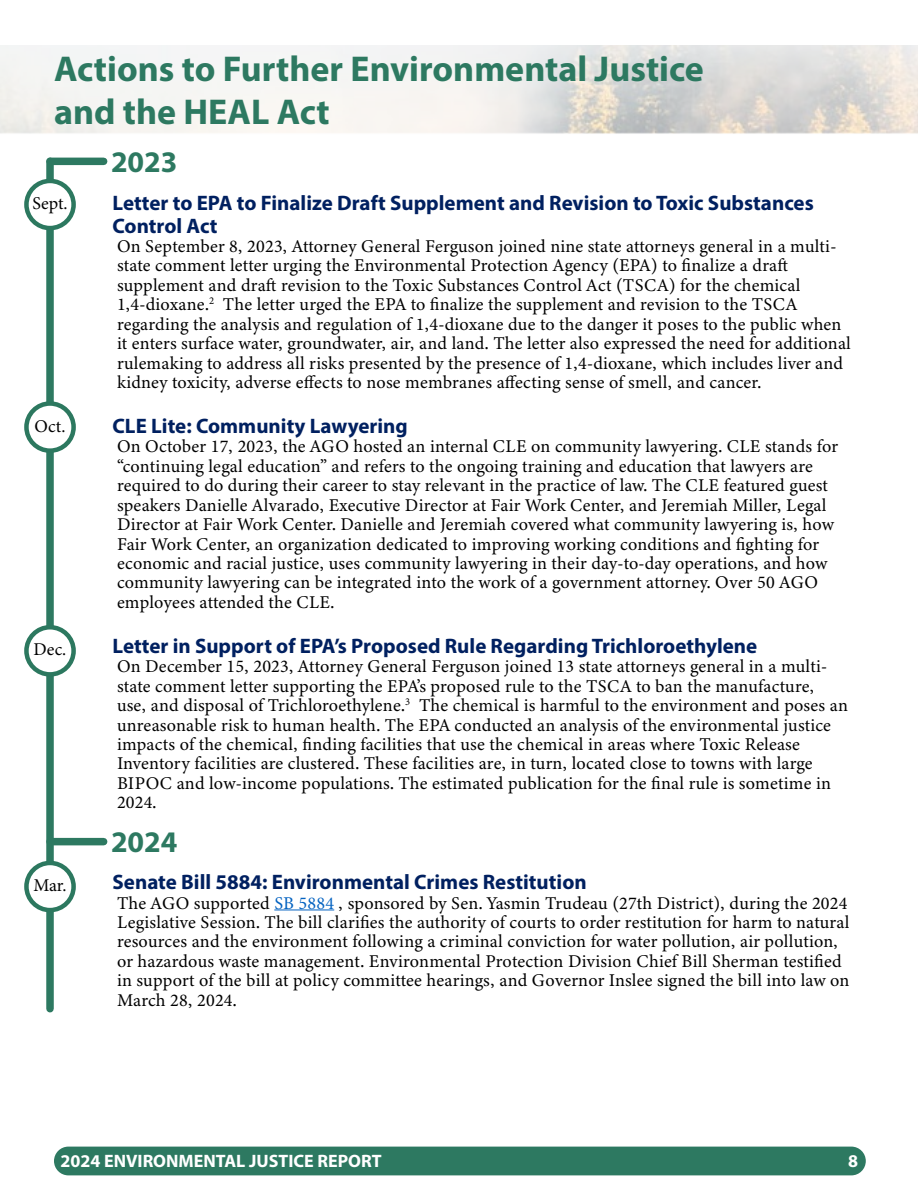
<style>
.page{position:relative;width:918px;height:1188px;background:#fff}
.page>*{position:absolute;margin:0;border:0;box-sizing:border-box;transform-origin:0 0}
.t1{font:36px/43.2px "Myriad Variable Concept";color:#2d7961}
.t2{font:30px "Myriad Variable Concept";color:#2d7961}
.t3{font:21px/22.6px "Myriad Variable Concept";color:#002060}
.Body_Text{font:18px/19.5px "Minion Variable Concept";letter-spacing:.01em;color:#000}
.t4{font:700 18px "Myriad Pro";color:#fff}
.t5{font:18px "Minion Pro";letter-spacing:.005em;color:#000}
.s1{color:#0563c1}
</style>
<div class="page">
<div style="left:54px;top:1147px;width:812px;height:28px;background:#2d7961;border-radius:14px"></div>
<svg style="left:0;top:45px;width:918px;height:89px;fill:#f3f2ef"></svg>
<hr style="left:274px;top:910px;width:60px;height:1px;background:#0563c1">
<div style="left:46px;top:161px;width:8px;height:848px;background:#2d7961"></div>
<div style="left:26px;top:181px;width:48px;height:47px;background:#fff;border-radius:50%"></div>
<div style="left:24px;top:179px;width:52px;height:51px;border:5px solid #2c785f;border-radius:50%"></div>
<div style="left:26px;top:863px;width:48px;height:47px;background:#fff;border-radius:50%"></div>
<div style="left:24px;top:861px;width:52px;height:51px;border:5px solid #2c785f;border-radius:50%"></div>
<div style="left:50px;top:158px;width:54px;height:7px;background:#2d7961"></div>
<div style="left:50px;top:838px;width:54px;height:7px;background:#2d7961"></div>
<div style="left:26px;top:404px;width:48px;height:47px;background:#fff;border-radius:50%"></div>
<div style="left:24px;top:401px;width:52px;height:52px;border:5px solid #2c785f;border-radius:50%"></div>
<div style="left:26px;top:627px;width:48px;height:47px;background:#fff;border-radius:50%"></div>
<div style="left:24px;top:625px;width:52px;height:52px;border:5px solid #2c785f;border-radius:50%"></div>
<h1 class="t1" style="left:54px;top:47px;width:651px">Actions to Further Environmental Justice and the HEAL Act</h1>
<h1 class="t2" style="left:111px;top:145px;width:68px">2023</h1>
<h3 class="t3" style="left:112px;top:191px;width:703px">Letter to EPA to Finalize Draft Supplement and Revision to Toxic Substances<br>Control Act</h3>
<p class="Body_Text" style="left:117px;top:236px;width:735px">On September 8, 2023, Attorney General Ferguson joined nine state attorneys general in a multi&shy;state comment letter urging the Environmental Protection Agency (EPA) to finalize a draft supplement and draft revision to the Toxic Substances Control Act (TSCA) for the chemical 1,4-dioxane.<sup>2</sup> The letter urged the EPA to finalize the supplement and revision to the TSCA regarding the analysis and regulation of 1,4-dioxane due to the danger it poses to the public when it enters surface water, groundwater, air, and land. The letter also expressed the need for additional rulemaking to address all risks presented by the presence of 1,4-dioxane, which includes liver and kidney toxicity, adverse effects to nose membranes affecting sense of smell, and cancer.</p>
<h3 class="t3" style="left:112px;top:415px;width:297px">CLE Lite: Community Lawyering</h3>
<p class="Body_Text" style="left:117px;top:437px;width:723px">On October 17, 2023, the AGO hosted an internal CLE on community lawyering. CLE stands for “continuing legal education” and refers to the ongoing training and education that lawyers are required to do during their career to stay relevant in the practice of law. The CLE featured guest speakers Danielle Alvarado, Executive Director at Fair Work Center, and Jeremiah Miller, Legal Director at Fair Work Center. Danielle and Jeremiah covered what community lawyering is, how Fair Work Center, an organization dedicated to improving working conditions and fighting for economic and racial justice, uses community lawyering in their day-to-day operations, and how community lawyering can be integrated into the work of a government attorney. Over 50 AGO employees attended the CLE.</p>
<h3 class="t3" style="left:112px;top:635px;width:646px">Letter in Support of EPA’s Proposed Rule Regarding Trichloroethylene</h3>
<p class="Body_Text" style="left:117px;top:657px;width:733px">On December 15, 2023, Attorney General Ferguson joined 13 state attorneys general in a multi&shy;state comment letter supporting the EPA’s proposed rule to the TSCA to ban the manufacture,<br>use, and disposal of Trichloroethylene.<sup>3</sup> The chemical is harmful to the environment and poses an unreasonable risk to human health. The EPA conducted an analysis of the environmental justice impacts of the chemical, finding facilities that use the chemical in areas where Toxic Release Inventory facilities are clustered. These facilities are, in turn, located close to towns with large BIPOC and low-income populations. The estimated publication for the final rule is sometime in 2024.</p>
<h1 class="t2" style="left:111px;top:824px;width:68px">2024</h1>
<h3 class="t3" style="left:112px;top:871px;width:476px">Senate Bill 5884: Environmental Crimes Restitution</h3>
<p class="Body_Text" style="left:117px;top:893px;width:734px">The AGO supported <span class="s1">SB 5884</span> , sponsored by Sen. Yasmin Trudeau (27th District), during the 2024<br>Legislative Session. The bill clarifies the authority of courts to order restitution for harm to natural resources and the environment following a criminal conviction for water pollution, air pollution, or hazardous waste management. Environmental Protection Division Chief Bill Sherman testified in support of the bill at policy committee hearings, and Governor Inslee signed the bill into law on March 28, 2024.</p>
<p class="t5" style="left:32px;top:191px;width:37px">Sept.</p>
<p class="t5" style="left:35px;top:414px;width:32px">Oct.</p>
<p class="t5" style="left:34px;top:638px;width:34px">Dec.</p>
<p class="t5" style="left:33px;top:873px;width:35px">Mar.</p>
<p class="t4" style="left:61px;top:1149px;width:323px">2024 ENVIRONMENTAL JUSTICE REPORT</p>
<p class="t4" style="left:848px;top:1149px;width:11px">8</p>
</div>
